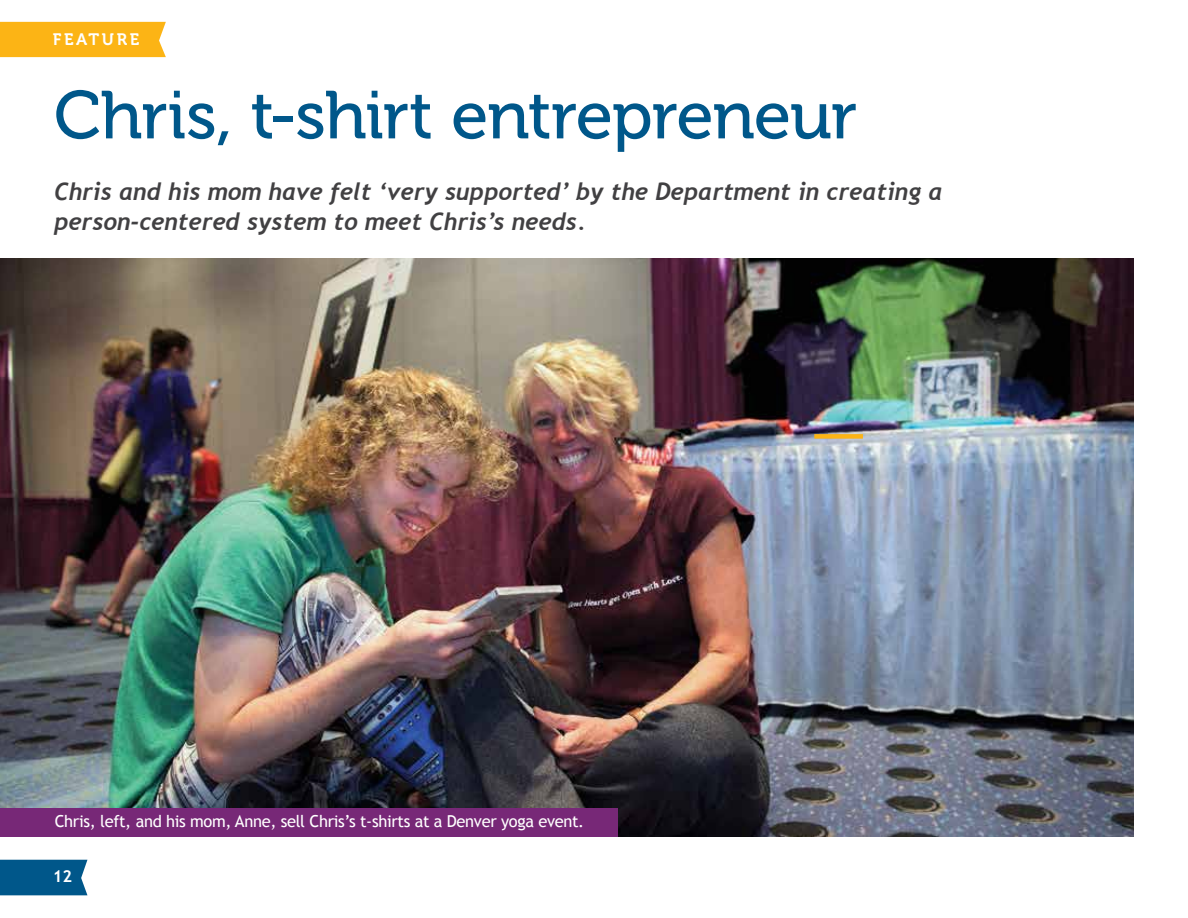
<style>
.page{position:relative;width:1188px;height:918px;background:#fff}
.page>*{position:absolute;margin:0;border:0;box-sizing:border-box;transform-origin:0 0}
.t1{font:67.5px "Museo 500";letter-spacing:-.015em;color:#00578a}
.t2{font:italic 700 24px/30px "Trebuchet";color:#414042}
.t3{font:16.5px "Trebuchet MS";letter-spacing:-.02em;color:#fff}
.t4{font:16.5px "Museo 700";letter-spacing:.16em;color:#fff}
.t5{font:700 16.5px "Trebuchet MS";color:#fff}
</style>
<div class="page">
<div style="left:0;top:22px;width:166px;height:35px;background:#fcb415"></div>
<div style="left:0;top:860px;width:87px;height:35px;background:#00578a"></div>
<img style="left:0;top:258px;width:1134px;height:579px">
<div style="left:814px;top:434px;width:49px;height:5px;background:#fcb415"></div>
<div style="left:0;top:809px;width:618px;height:28px;background:#772877"></div>
<p class="t4" style="left:53px;top:30px;width:88px">FEATURE</p>
<h3 class="t1" style="left:54px;top:78px;width:805px">Chris, t-shirt entrepreneur</h3>
<p class="t2" style="left:54px;top:176px;width:890px">Chris and his mom have felt ‘very supported’ by the Department in creating a person-centered system to meet Chris’s needs.</p>
<p class="t3" style="left:55px;top:811px;width:531px">Chris, left, and his mom, Anne, sell Chris’s t-shirts at a Denver yoga event .</p>
<p class="t5" style="left:53px;top:866px;width:21px">12</p>
</div>
